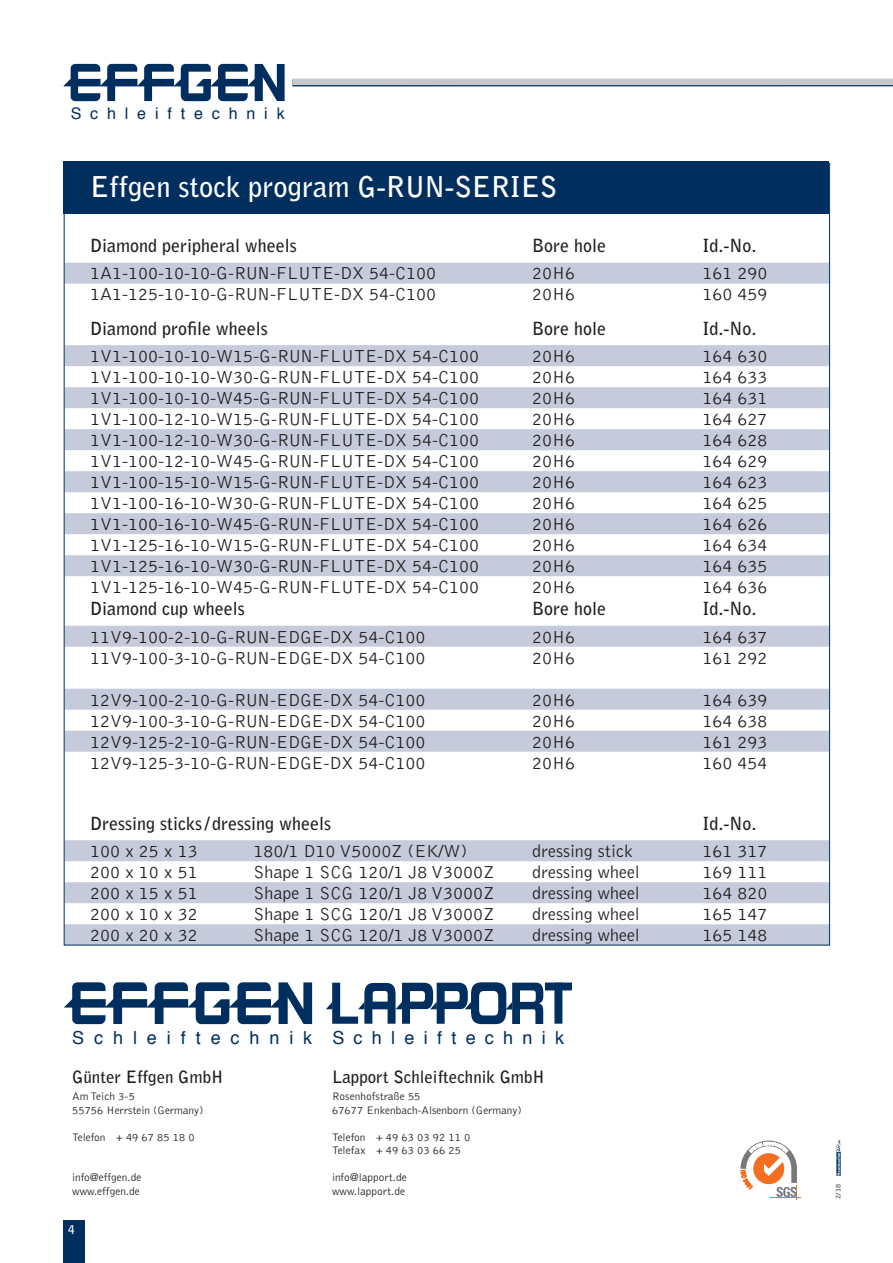
<style>
.page{position:relative;width:893px;height:1263px;background:#fff}
.page>*{position:absolute;margin:0;border:0;box-sizing:border-box;transform-origin:0 0}
.t1{font:700 28.5px "Bell Gothic";color:#fff}
.t2{font:300 18px "Bell Gothic";color:#231f20}
.t3{font:700 18px "Bell Gothic";color:#231f20}
.t4{font:18px "Helvetica";letter-spacing:.535em;color:#002e5e}
.t5{font:700 16.95px "Bell Gothic";color:#231f20}
.t6{font:16.05px "Helvetica";letter-spacing:.55em;color:#002e5e}
.t7{font:700 12px "Bell Gothic";color:#fff}
.t8{font:300 11.25px/13.5px "Bell Gothic";color:#231f20}
.t9{font:300 7.5px "Bell Gothic";color:#231f20}
</style>
<div class="page">
<div style="left:64px;top:1220px;width:21px;height:43px;background:#002e5e"></div>
<div style="left:64px;top:162px;width:765px;height:52px;background:#002e5e"></div>
<hr style="left:770px;top:1197px;width:31px;height:1px;background:#f36e21">
<svg style="left:740px;top:1140px;width:57px;height:59px"></svg>
<img style="left:836px;top:1141px;width:4px;height:34px">
<div style="left:65px;top:263px;width:764px;height:21px;background:#c6cbdc"></div>
<div style="left:65px;top:345px;width:764px;height:21px;background:#c6cbdc"></div>
<div style="left:65px;top:387px;width:764px;height:21px;background:#c6cbdc"></div>
<div style="left:65px;top:429px;width:764px;height:21px;background:#c6cbdc"></div>
<div style="left:65px;top:471px;width:764px;height:21px;background:#c6cbdc"></div>
<div style="left:65px;top:513px;width:764px;height:21px;background:#c6cbdc"></div>
<div style="left:65px;top:555px;width:764px;height:21px;background:#c6cbdc"></div>
<div style="left:65px;top:626px;width:764px;height:21px;background:#c6cbdc"></div>
<div style="left:65px;top:689px;width:764px;height:21px;background:#c6cbdc"></div>
<div style="left:65px;top:731px;width:764px;height:21px;background:#c6cbdc"></div>
<div style="left:65px;top:840px;width:764px;height:21px;background:#c6cbdc"></div>
<div style="left:65px;top:882px;width:764px;height:21px;background:#c6cbdc"></div>
<div style="left:65px;top:924px;width:764px;height:21px;background:#c6cbdc"></div>
<svg style="left:64px;top:982px;width:248px;height:42px"></svg>
<svg style="left:326px;top:982px;width:217px;height:42px"></svg>
<svg style="left:554px;top:990px;width:8px;height:34px"></svg>
<div style="left:545px;top:982px;width:27px;height:8px;background:#002e5e"></div>
<svg style="left:63px;top:64px;width:222px;height:37px"></svg>
<div style="left:292px;top:80px;width:601px;height:6px;background:#1e456e"></div>
<div style="left:292px;top:79px;width:601px;height:6px;background:#c7c8ca"></div>
<p class="t6" style="left:71px;top:101px;width:216px">Schleiftechnik</p>
<h1 class="t1" style="left:90px;top:170px;width:382px">Effgen stock program G-R UN -SERIES</h1>
<p class="t3" style="left:90px;top:235px;width:208px">Diamond peripheral wheels</p>
<p class="t3" style="left:532px;top:235px;width:75px">Bore hole</p>
<p class="t3" style="left:702px;top:235px;width:55px">Id.-N o.</p>
<p class="t2" style="left:90px;top:264px;width:348px">1A1-100-10-10-G-RUN-FLUTE-DX 54-C100</p>
<p class="t2" style="left:532px;top:264px;width:45px">20H6</p>
<p class="t2" style="left:702px;top:264px;width:66px">161 290</p>
<p class="t2" style="left:90px;top:285px;width:348px">1A1-125-10-10-G-RUN-FLUTE-DX 54-C100</p>
<p class="t2" style="left:532px;top:285px;width:45px">20H6</p>
<p class="t2" style="left:702px;top:285px;width:66px">160 459</p>
<p class="t3" style="left:90px;top:317px;width:179px">Diamond profile wheels</p>
<p class="t3" style="left:532px;top:317px;width:75px">Bore hole</p>
<p class="t3" style="left:702px;top:317px;width:55px">Id.-N o.</p>
<p class="t2" style="left:90px;top:346px;width:391px">1V1-100-10-10-W15-G-RUN-FLUTE-DX 54-C100</p>
<p class="t2" style="left:532px;top:346px;width:45px">20H6</p>
<p class="t2" style="left:702px;top:346px;width:66px">164 630</p>
<p class="t2" style="left:90px;top:367px;width:391px">1V1-100-10-10-W30-G-RUN-FLUTE-DX 54-C100</p>
<p class="t2" style="left:532px;top:367px;width:45px">20H6</p>
<p class="t2" style="left:702px;top:367px;width:66px">164 633</p>
<p class="t2" style="left:90px;top:388px;width:391px">1V1-100-10-10-W45-G-RUN-FLUTE-DX 54-C100</p>
<p class="t2" style="left:532px;top:388px;width:45px">20H6</p>
<p class="t2" style="left:702px;top:388px;width:66px">164 631</p>
<p class="t2" style="left:90px;top:409px;width:391px">1V1-100-12-10-W15-G-RUN-FLUTE-DX 54-C100</p>
<p class="t2" style="left:532px;top:409px;width:45px">20H6</p>
<p class="t2" style="left:702px;top:409px;width:66px">164 627</p>
<p class="t2" style="left:90px;top:430px;width:391px">1V1-100-12-10-W30-G-RUN-FLUTE-DX 54-C100</p>
<p class="t2" style="left:532px;top:430px;width:45px">20H6</p>
<p class="t2" style="left:702px;top:430px;width:66px">164 628</p>
<p class="t2" style="left:90px;top:451px;width:391px">1V1-100-12-10-W45-G-RUN-FLUTE-DX 54-C100</p>
<p class="t2" style="left:532px;top:451px;width:45px">20H6</p>
<p class="t2" style="left:702px;top:451px;width:66px">164 629</p>
<p class="t2" style="left:90px;top:472px;width:391px">1V1-100-15-10-W15-G-RUN-FLUTE-DX 54-C100</p>
<p class="t2" style="left:532px;top:472px;width:45px">20H6</p>
<p class="t2" style="left:702px;top:472px;width:66px">164 623</p>
<p class="t2" style="left:90px;top:493px;width:391px">1V1-100-16-10-W30-G-RUN-FLUTE-DX 54-C100</p>
<p class="t2" style="left:532px;top:493px;width:45px">20H6</p>
<p class="t2" style="left:702px;top:493px;width:66px">164 625</p>
<p class="t2" style="left:90px;top:514px;width:391px">1V1-100-16-10-W45-G-RUN-FLUTE-DX 54-C100</p>
<p class="t2" style="left:532px;top:514px;width:45px">20H6</p>
<p class="t2" style="left:702px;top:514px;width:66px">164 626</p>
<p class="t2" style="left:90px;top:535px;width:391px">1V1-125-16-10-W15-G-RUN-FLUTE-DX 54-C100</p>
<p class="t2" style="left:532px;top:535px;width:45px">20H6</p>
<p class="t2" style="left:702px;top:535px;width:66px">164 634</p>
<p class="t2" style="left:90px;top:556px;width:391px">1V1-125-16-10-W30-G-RUN-FLUTE-DX 54-C100</p>
<p class="t2" style="left:532px;top:556px;width:45px">20H6</p>
<p class="t2" style="left:702px;top:556px;width:66px">164 635</p>
<p class="t2" style="left:90px;top:577px;width:391px">1V1-125-16-10-W45-G-RUN-FLUTE-DX 54-C100</p>
<p class="t2" style="left:532px;top:577px;width:45px">20H6</p>
<p class="t2" style="left:702px;top:577px;width:66px">164 636</p>
<p class="t3" style="left:90px;top:598px;width:156px">Diamond cup wheels</p>
<p class="t3" style="left:532px;top:598px;width:75px">Bore hole</p>
<p class="t3" style="left:702px;top:598px;width:55px">Id.-N o.</p>
<p class="t2" style="left:90px;top:627px;width:337px">11V9-100-2-10-G-RUN-EDGE-DX 54-C100</p>
<p class="t2" style="left:532px;top:627px;width:45px">20H6</p>
<p class="t2" style="left:702px;top:627px;width:66px">164 637</p>
<p class="t2" style="left:90px;top:648px;width:337px">11V9-100-3-10-G-RUN-EDGE-DX 54-C100</p>
<p class="t2" style="left:532px;top:648px;width:45px">20H6</p>
<p class="t2" style="left:702px;top:648px;width:66px">161 292</p>
<p class="t2" style="left:90px;top:690px;width:337px">12V9-100-2-10-G-RUN-EDGE-DX 54-C100</p>
<p class="t2" style="left:532px;top:690px;width:45px">20H6</p>
<p class="t2" style="left:702px;top:690px;width:66px">164 639</p>
<p class="t2" style="left:90px;top:711px;width:337px">12V9-100-3-10-G-RUN-EDGE-DX 54-C100</p>
<p class="t2" style="left:532px;top:711px;width:45px">20H6</p>
<p class="t2" style="left:702px;top:711px;width:66px">164 638</p>
<p class="t2" style="left:90px;top:732px;width:337px">12V9-125-2-10-G-RUN-EDGE-DX 54-C100</p>
<p class="t2" style="left:532px;top:732px;width:45px">20H6</p>
<p class="t2" style="left:702px;top:732px;width:66px">161 293</p>
<p class="t2" style="left:90px;top:753px;width:337px">12V9-125-3-10-G-RUN-EDGE-DX 54-C100</p>
<p class="t2" style="left:532px;top:753px;width:45px">20H6</p>
<p class="t2" style="left:702px;top:753px;width:66px">160 454</p>
<p class="t3" style="left:90px;top:812px;width:242px">Dressing sticks /dressing wheels</p>
<p class="t3" style="left:702px;top:812px;width:55px">Id.-N o.</p>
<p class="t2" style="left:90px;top:841px;width:109px">100 x 25 x 13</p>
<p class="t2" style="left:254px;top:841px;width:215px">180/1 D10 V5000Z (EK/W)</p>
<p class="t2" style="left:532px;top:841px;width:102px">dressing stick</p>
<p class="t2" style="left:702px;top:841px;width:66px">161 317</p>
<p class="t2" style="left:90px;top:862px;width:109px">200 x 10 x 51</p>
<p class="t2" style="left:254px;top:862px;width:242px">Shape 1 SCG 120/1 J8 V3000Z</p>
<p class="t2" style="left:532px;top:862px;width:109px">dressing wheel</p>
<p class="t2" style="left:702px;top:862px;width:66px">169 111</p>
<p class="t2" style="left:90px;top:883px;width:109px">200 x 15 x 51</p>
<p class="t2" style="left:254px;top:883px;width:242px">Shape 1 SCG 120/1 J8 V3000Z</p>
<p class="t2" style="left:532px;top:883px;width:109px">dressing wheel</p>
<p class="t2" style="left:702px;top:883px;width:66px">164 820</p>
<p class="t2" style="left:90px;top:904px;width:109px">200 x 10 x 32</p>
<p class="t2" style="left:254px;top:904px;width:242px">Shape 1 SCG 120/1 J8 V3000Z</p>
<p class="t2" style="left:532px;top:904px;width:109px">dressing wheel</p>
<p class="t2" style="left:702px;top:904px;width:66px">165 147</p>
<p class="t2" style="left:90px;top:925px;width:109px">200 x 20 x 32</p>
<p class="t2" style="left:254px;top:925px;width:242px">Shape 1 SCG 120/1 J8 V3000Z</p>
<p class="t2" style="left:532px;top:925px;width:109px">dressing wheel</p>
<p class="t2" style="left:702px;top:925px;width:66px">165 148</p>
<p class="t4" style="left:72px;top:1024px;width:493px">Schleiftechnik Schleiftechnik</p>
<p class="t5" style="left:72px;top:1066px;width:153px">Günter Effgen GmbH</p>
<p class="t8" style="left:72px;top:1090px;width:133px">Am Teich 3-5<br>55756 Herrstein (Germany)</p>
<p class="t8" style="left:72px;top:1130px;width:124px">Telefon + 49 67 85 18 0</p>
<p class="t8" style="left:72px;top:1171px;width:71px">info@effgen.de www.effgen.de</p>
<p class="t7" style="left:68px;top:1223px;width:8px">4</p>
<p class="t5" style="left:332px;top:1066px;width:214px">Lapport Schleiftechnik GmbH</p>
<p class="t8" style="left:332px;top:1090px;width:191px">Rosenhofstraße 55<br>67677 Enkenbach-Alsenborn (Germany)</p>
<p class="t8" style="left:332px;top:1130px;width:140px">Telefon + 49 63 03 92 11 0<br>Telefax + 49 63 03 66 25</p>
<p class="t8" style="left:332px;top:1171px;width:76px">info@lapport.de www.lapport.de</p>
<p class="t9" style="left:834px;top:1199px;width:16px;rotate:-90deg">2/18</p>
</div>
